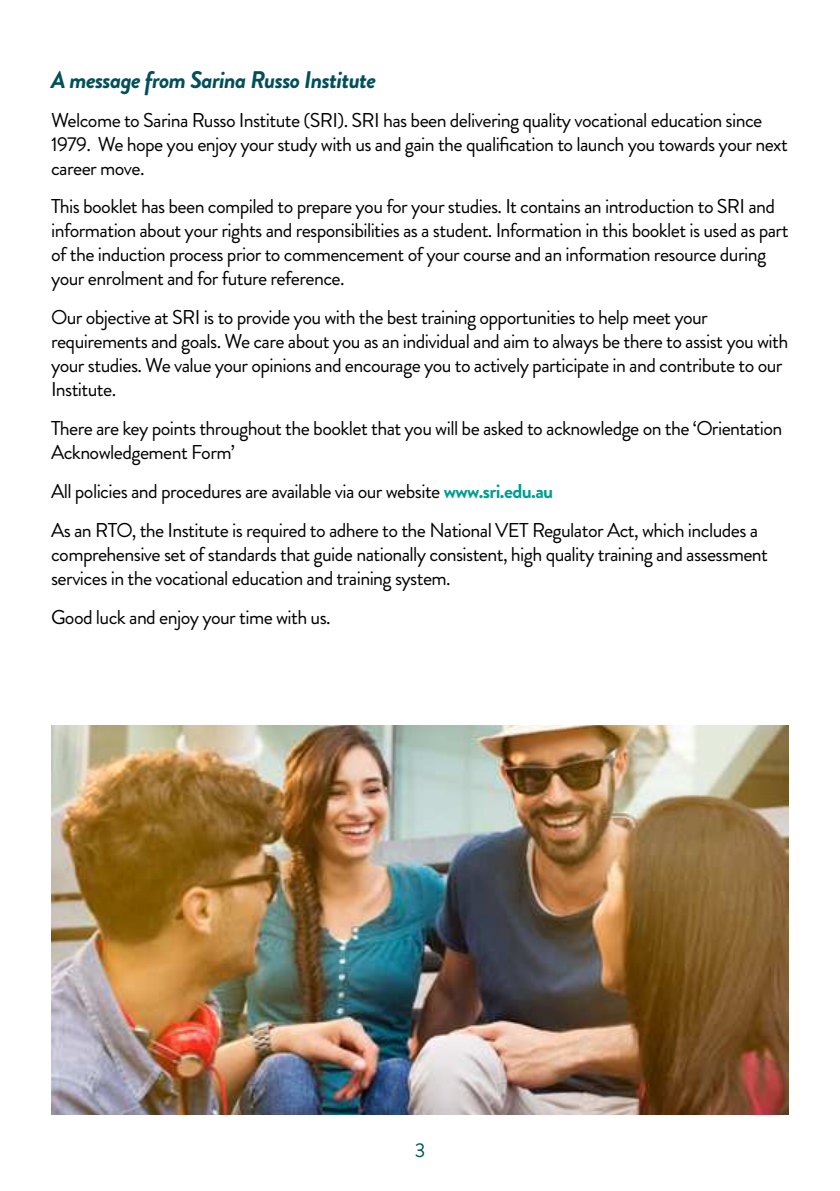
<style>
.page{position:relative;width:840px;height:1191px;background:#fff}
.page>*{position:absolute;margin:0;border:0;box-sizing:border-box;transform-origin:0 0}
.t1{font:italic 700 24px "Brandon Grotesque";letter-spacing:-.03em;color:#004f5a}
.t2{font:20px/24px "Brandon Grotesque";letter-spacing:-.03em;color:#000}
.t3{font:20px "Brandon Grotesque";color:#004f5a}
.s1{font-weight:700;color:#009d92}
</style>
<div class="page">
<img style="left:51px;top:726px;width:737px;height:388px">
<p class="t1" style="left:51px;top:71px;width:326px">A message from Sarina Russo Institute</p>
<p class="t2" style="left:51px;top:110px;width:738px">Welcome to Sarina Russo Institute (SRI). SRI has been delivering quality vocational education since<br>1979. We hope you enjoy your study with us and gain the qualification to launch you towards your next career move.</p>
<p class="t2" style="left:51px;top:197px;width:738px">This booklet has been compiled to prepare you for your studies. It contains an introduction to SRI and information about your rights and responsibilities as a student. Information in this booklet is used as part of the induction process prior to commencement of your course and an information resource during your enrolment and for future reference.</p>
<p class="t2" style="left:51px;top:308px;width:738px">Our objective at SRI is to provide you with the best training opportunities to help meet your requirements and goals. We care about you as an individual and aim to always be there to assist you with your studies. We value your opinions and encourage you to actively participate in and contribute to our Institute.</p>
<p class="t2" style="left:51px;top:419px;width:732px">There are key points throughout the booklet that you will be asked to acknowledge on the ‘Orientation<br>Acknowledgement Form’</p>
<p class="t2" style="left:51px;top:474px;width:708px;line-height:38.8px">All policies and procedures are available via our website <span class="s1">www.sri.edu.au<br></span>As an RTO, the Institute is required to adhere to the National VET Regulator Act, which includes a</p>
<p class="t2" style="left:51px;top:545px;width:718px">comprehensive set of standards that guide nationally consistent, high quality training and assessment services in the vocational education and training system.</p>
<p class="t2" style="left:51px;top:608px;width:281px">Good luck and enjoy your time with us.</p>
<p class="t3" style="left:414px;top:1142px;width:12px">3</p>
</div>
